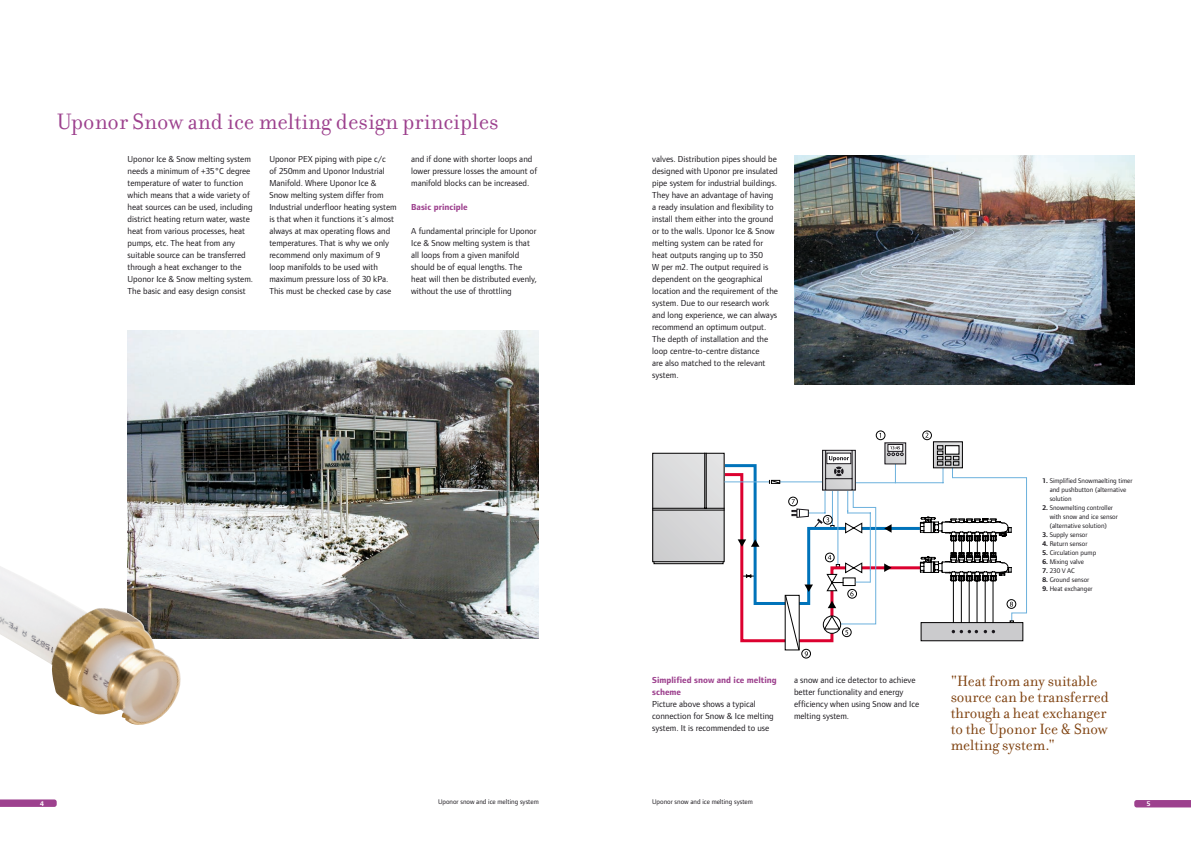
<style>
.page{position:relative;width:1191px;height:842px;background:#fff}
.page>*{position:absolute;margin:0;border:0;box-sizing:border-box;transform-origin:0 0}
.t1{font:24px "Filosofia";color:#9d418e}
.t2{font:16px/16px "Filosofia";color:#7d3f0c}
.t3{font:9px/12px "Foundry Form Sans";color:#1a171c}
.t4{font:700 9px "Foundry Form Sans";color:#9d418e}
.t5{font:7px/9px "Foundry Form Sans";color:#1a171c}
.t6{font:700 7px "Foundry Form Sans";color:#fff}
.s1{font-weight:700}
.s2{font-weight:700;color:#9d418e}
</style>
<div class="page">
<svg style="left:0;top:799px;width:57px;height:8px"></svg>
<svg style="left:1134px;top:800px;width:57px;height:7px"></svg>
<img style="left:794px;top:156px;width:340px;height:228px">
<img style="left:128px;top:330px;width:411px;height:308px">
<img style="left:0;top:566px;width:185px;height:159px">
<div style="left:653px;top:561px;width:70px;height:3px;background:#e6e6e7;border:1px solid #010000"></div>
<div style="left:920px;top:622px;width:103px;height:19px;background:#cbcbcd;border:1px solid #010000"></div>
<hr style="left:860px;top:566px;width:60px;height:3px;background:#dc002f">
<hr style="left:860px;top:527px;width:60px;height:3px;background:#0073ba">
<div style="left:652px;top:453px;width:72px;height:109px;background:#d8d8d9"></div>
<div style="left:652px;top:453px;width:72px;height:109px;border:1px solid #010000"></div>
<hr style="left:855px;top:482px;width:88px;height:1px;background:#6cb1dd">
<div style="left:875px;top:430px;width:10px;height:10px;border:1px solid #010000;border-radius:50%"></div>
<div style="left:922px;top:430px;width:10px;height:10px;border:1px solid #010000;border-radius:50%"></div>
<div style="left:801px;top:649px;width:10px;height:9px;border:1px solid #010000;border-radius:50%"></div>
<hr style="left:704px;top:453px;width:1px;height:55px;background:#010000">
<hr style="left:705px;top:453px;width:1px;height:55px;background:#010000">
<hr style="left:652px;top:508px;width:72px;height:1px;background:#010000">
<hr style="left:652px;top:510px;width:72px;height:1px;background:#010000">
<svg style="left:895px;top:464px;width:1px;height:18px"></svg>
<svg style="left:884px;top:563px;width:7px;height:9px"></svg>
<svg style="left:884px;top:524px;width:7px;height:9px"></svg>
<svg style="left:886px;top:444px;width:18px;height:18px"></svg>
<div style="left:887px;top:444px;width:16px;height:8px;border:1px solid #1a171c"></div>
<svg style="left:887px;top:446px;width:16px;height:10px"></svg>
<div style="left:933px;top:442px;width:29px;height:26px;background:#ddddde"></div>
<svg style="left:919px;top:445px;width:108px;height:188px"></svg>
<svg style="left:718px;top:449px;width:158px;height:207px"></svg>
<p class="t1" style="left:57px;top:108px;width:443px">Uponor Snow and ice melting design principles</p>
<p class="t3" style="left:269px;top:153px;width:129px">Uponor PEX piping with pipe c/c<br>of 250mm and Uponor Industrial<br>Manifold. Where Uponor Ice &amp;<br>Snow melting system differ from<br>Industrial underfloor heating system is that when it functions it´s almost always at max operating flows and temperatures. That is why we only recommend only maximum of 9 loop manifolds to be used with maximum pressure loss of 30 kPa.<br>This must be checked case by case</p>
<p class="t3" style="left:652px;top:153px;width:127px">valves. Distribution pipes should be designed with Uponor pre insulated pipe system for industrial buildings.<br>They have an advantage of having a ready insulation and flexibility to install them either into the ground or to the walls. Uponor Ice &amp; Snow melting system can be rated for heat outputs ranging up to 350<br>W per m2. The output required is dependent on the geographical location and the requirement of the system. Due to our research work and long experience, we can always recommend an optimum output.<br>The depth of installation and the loop centre-to-centre distance<br>are also matched to the relevant system.</p>
<p class="t3" style="left:411px;top:153px;width:128px">and if done with shorter loops and lower pressure losses the amount of manifold blocks can be increased.</p>
<p class="t4" style="left:411px;top:202px;width:58px">Basic principle</p>
<p class="t3" style="left:411px;top:225px;width:127px">A fundamental principle for Uponor<br>Ice &amp; Snow melting system is that all loops from a given manifold should be of equal lengths. The heat will then be distributed evenly, without the use of throttling</p>
<p class="t3" style="left:128px;top:153px;width:127px">Uponor Ice &amp; Snow melting system needs a minimum of +35°C degree temperature of water to function which means that a wide variety of heat sources can be used, including district heating return water, waste heat from various processes, heat pumps, etc. The heat from any suitable source can be transferred through a heat exchanger to the Uponor Ice &amp; Snow melting system.<br>The basic and easy design consist</p>
<p class="t5" style="left:1049px;top:476px;width:84px;text-indent:-7px"><span class="s1">1.</span> Simplified Snowmaelting timer and pushbutton (alternative solution</p>
<p class="t5" style="left:1049px;top:503px;width:70px;text-indent:-7px"><span class="s1">2.</span> Snowmelting controller with snow and ice sensor (alternative solution)</p>
<p class="t5" style="left:1042px;top:530px;width:46px"><span class="s1">3.</span> Supply sensor</p>
<p class="t5" style="left:1042px;top:539px;width:46px"><span class="s1">4.</span> Return sensor</p>
<p class="t5" style="left:1042px;top:548px;width:55px"><span class="s1">5.</span> Circulation pump</p>
<p class="t5" style="left:1042px;top:557px;width:43px"><span class="s1">6.</span> Mixing valve</p>
<p class="t5" style="left:1042px;top:566px;width:34px"><span class="s1">7.</span> 230 V AC</p>
<p class="t5" style="left:1042px;top:575px;width:48px"><span class="s1">8.</span> Ground sensor</p>
<p class="t5" style="left:1042px;top:584px;width:52px"><span class="s1">9.</span> Heat exchanger</p>
<p class="t3" style="left:652px;top:673px;width:126px"><span class="s2">Simplified snow and ice melting scheme<br></span>Picture above shows a typical connection for Snow &amp; Ice melting system. It is recommended to use</p>
<p class="t3" style="left:794px;top:673px;width:127px">a snow and ice detector to achieve better functionality and energy efficiency when using Snow and Ice melting system.</p>
<p class="t2" style="left:950px;top:674px;width:160px">"Heat from any suitable source can be transferred through a heat exchanger to the Uponor Ice &amp; Snow melting system."</p>
<p class="t6" style="left:40px;top:799px;width:5px">4</p>
<p class="t5" style="left:438px;top:797px;width:102px">Uponor snow and ice melting system</p>
<p class="t5" style="left:652px;top:797px;width:102px">Uponor snow and ice melting system</p>
<p class="t6" style="left:1146px;top:800px;width:5px">5</p>
</div>
